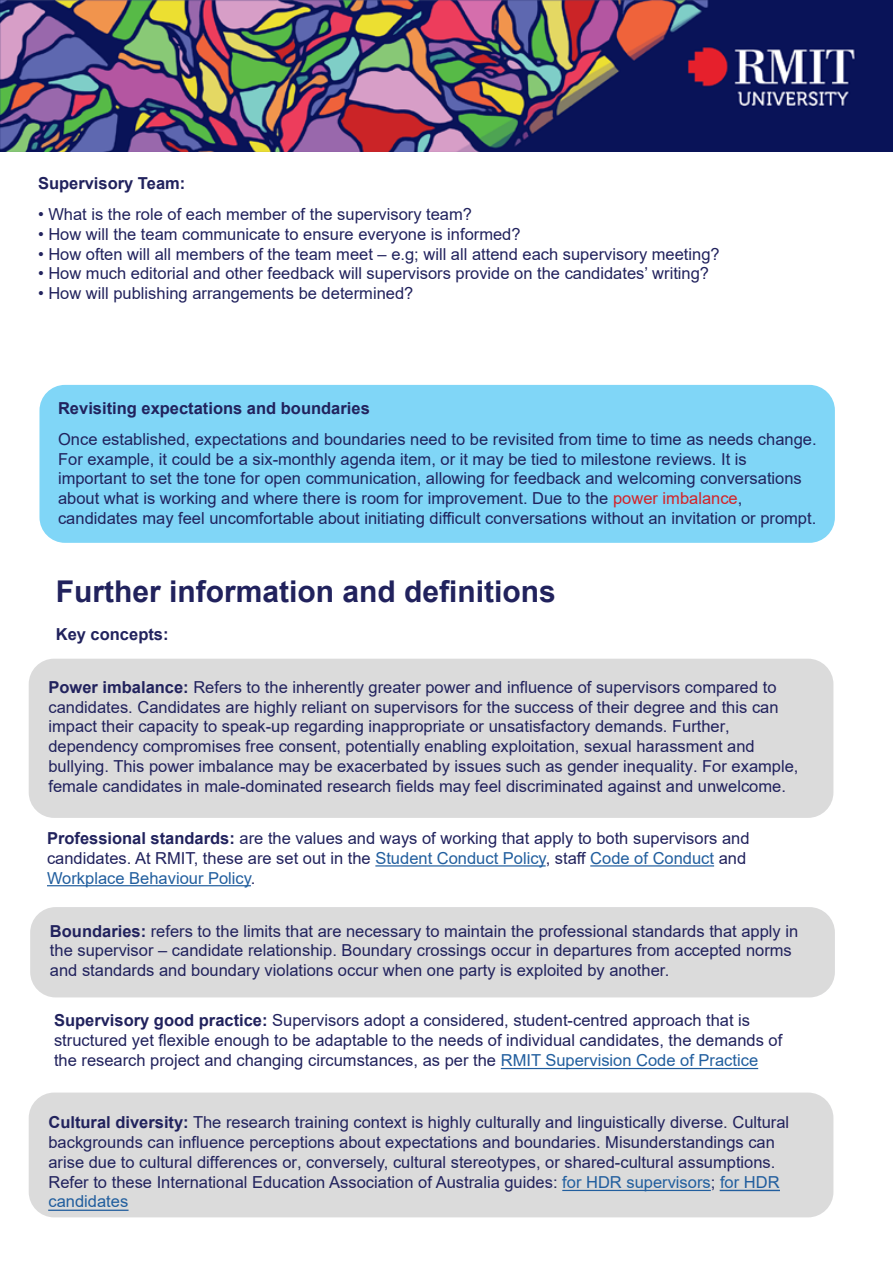
<style>
.page{position:relative;width:893px;height:1263px;background:#fff}
.page>*{position:absolute;margin:0;border:0;box-sizing:border-box;transform-origin:0 0}
.t1{font:700 30px "Arial";color:#21225d}
.t2{font:16.5px/19.8px "Arial";color:#21225d}
.t3{font:700 16.5px "Arial";color:#21225d}
.s1{color:#d2232a}
.s2{font-weight:700}
.s3{color:#215e9e}
</style>
<div class="page">
<div style="left:39px;top:385px;width:796px;height:158px;background:#80d6f7;border-radius:26px"></div>
<img style="left:0;top:0;width:893px;height:151px">
<div style="left:29px;top:659px;width:804px;height:159px;background:#dbdbdb;border-radius:26px"></div>
<div style="left:30px;top:907px;width:805px;height:90px;background:#dbdbdb;border-radius:26px"></div>
<hr style="left:375px;top:865px;width:171px;height:1px;background:#215e9e">
<hr style="left:590px;top:865px;width:124px;height:1px;background:#215e9e">
<hr style="left:47px;top:885px;width:204px;height:1px;background:#215e9e">
<div style="left:29px;top:1092px;width:804px;height:125px;background:#dbdbdb;border-radius:26px"></div>
<hr style="left:48px;top:1210px;width:81px;height:1px;background:#215e9e">
<hr style="left:720px;top:1190px;width:60px;height:1px;background:#215e9e">
<hr style="left:562px;top:1190px;width:149px;height:1px;background:#215e9e">
<hr style="left:501px;top:1068px;width:257px;height:1px;background:#215e9e">
<p class="t3" style="left:38px;top:172px;width:149px">Supervisory Team:</p>
<p class="t2" style="left:38px;top:204px;width:436px">• What is the role of each member of the supervisory team?</p>
<p class="t2" style="left:38px;top:224px;width:484px">• How will the team communicate to ensure everyone is informed?</p>
<p class="t2" style="left:38px;top:244px;width:683px">• How often will all members of the team meet – e.g; will all attend each supervisory meeting?</p>
<p class="t2" style="left:38px;top:264px;width:673px">• How much editorial and other feedback will supervisors provide on the candidates’ writing?</p>
<p class="t2" style="left:38px;top:283px;width:377px">• How will publishing arrangements be determined?</p>
<p class="t3" style="left:58px;top:397px;width:313px">Revisiting expectations and boundaries</p>
<p class="t2" style="left:58px;top:429px;width:760px">Once established, expectations and boundaries need to be revisited from time to time as needs change.<br>For example, it could be a six-monthly agenda item, or it may be tied to milestone reviews. It is important to set the tone for open communication, allowing for feedback and welcoming conversations about what is working and where there is room for improvement. Due to the <span class="s1">power imbalance</span>, candidates may feel uncomfortable about initiating difficult conversations without an invitation or prompt.</p>
<h1 class="t1" style="left:56px;top:570px;width:501px">Further information and definitions</h1>
<p class="t3" style="left:56px;top:622px;width:114px">Key concepts:</p>
<p class="t2" style="left:48px;top:677px;width:751px"><span class="s2">Power imbalance:</span> Refers to the inherently greater power and influence of supervisors compared to candidates. Candidates are highly reliant on supervisors for the success of their degree and this can impact their capacity to speak-up regarding inappropriate or unsatisfactory demands. Further, dependency compromises free consent, potentially enabling exploitation, sexual harassment and bullying. This power imbalance may be exacerbated by issues such as gender inequality. For example, female candidates in male-dominated research fields may feel discriminated against and unwelcome.</p>
<p class="t2" style="left:47px;top:828px;width:704px"><span class="s2">Professional standards:</span> are the values and ways of working that apply to both supervisors and candidates. At RMIT, these are set out in the <span class="s3">Student Conduct Policy</span>, staff <span class="s3">Code of Conduct</span> and<br><span class="s3">Workplace Behaviour Policy</span>.</p>
<p class="t2" style="left:50px;top:921px;width:750px"><span class="s2">Boundaries:</span> refers to the limits that are necessary to maintain the professional standards that apply in the supervisor – candidate relationship. Boundary crossings occur in departures from accepted norms and standards and boundary violations occur when one party is exploited by another.</p>
<p class="t2" style="left:54px;top:1010px;width:730px"><span class="s2">Supervisory good practice:</span> Supervisors adopt a considered, student-centred approach that is structured yet flexible enough to be adaptable to the needs of individual candidates, the demands of the research project and changing circumstances, as per the <span class="s3">RMIT Supervision Code of Practice</span></p>
<p class="t2" style="left:48px;top:1112px;width:742px"><span class="s2">Cultural diversity:</span> The research training context is highly culturally and linguistically diverse. Cultural backgrounds can influence perceptions about expectations and boundaries. Misunderstandings can arise due to cultural differences or, conversely, cultural stereotypes, or shared-cultural assumptions.<br>Refer to these International Education Association of Australia guides: <span class="s3">for HDR supervisors</span>; <span class="s3">for HDR candidates</span></p>
</div>
